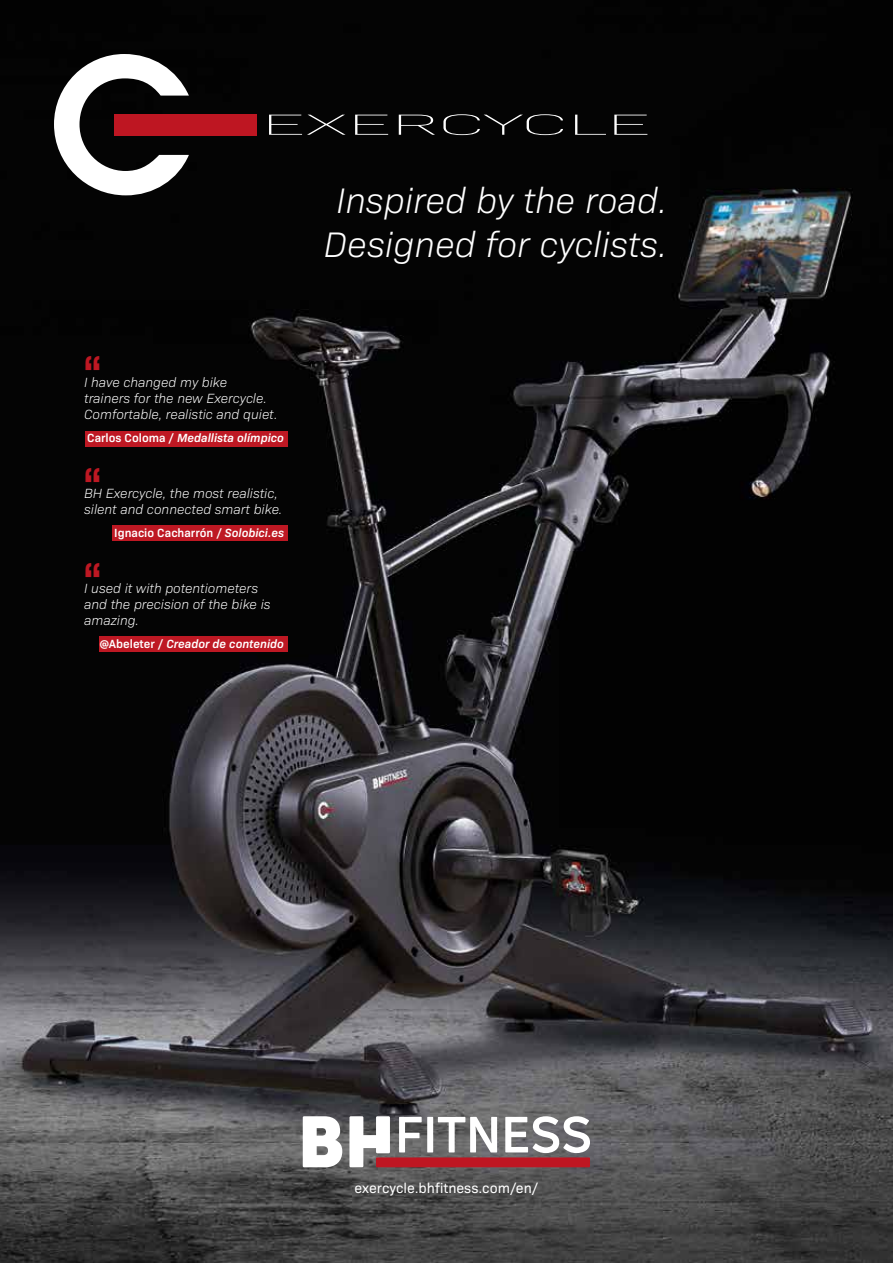
<style>
.page{position:relative;width:893px;height:1263px;background:#fff}
.page>*{position:absolute;margin:0;border:0;box-sizing:border-box;transform-origin:0 0}
.t1{font:800 37.5px "Bio Sans";color:#be1823;scale:.85 1}
.t2{font:italic 300 36px/43.2px "Bio Sans";color:#fff;text-align:center}
.t3{font:14.25px "Bio Sans";color:#fff}
.t4{font:italic 300 13.5px/16.2px "Bio Sans";color:#fff}
.t5{font:italic 600 12px "Bio Sans";color:#fff}
.t6{font:600 12px "Bio Sans";color:#fff}
.s1{font-style:normal}
.s2{font-style:italic}
</style>
<div class="page">
<img style="left:0;top:0;width:893px;height:1263px">
<svg style="left:269px;top:115px;width:77px;height:20px;background:#272727"></svg>
<svg style="left:355px;top:115px;width:33px;height:20px"></svg>
<svg style="left:399px;top:115px;width:36px;height:20px"></svg>
<svg style="left:443px;top:114px;width:120px;height:21px;background:#212121"></svg>
<svg style="left:575px;top:115px;width:31px;height:20px"></svg>
<svg style="left:614px;top:115px;width:33px;height:20px"></svg>
<svg style="left:54px;top:54px;width:135px;height:141px"></svg>
<div style="left:114px;top:114px;width:143px;height:22px;background:#be1622"></div>
<svg style="left:303px;top:1116px;width:39px;height:51px"></svg>
<svg style="left:349px;top:1116px;width:41px;height:51px"></svg>
<div style="left:376px;top:1157px;width:214px;height:10px;background:#be1622"></div>
<svg style="left:399px;top:1117px;width:23px;height:35px"></svg>
<div style="left:427px;top:1117px;width:6px;height:35px;background:#fff"></div>
<svg style="left:438px;top:1117px;width:59px;height:35px"></svg>
<svg style="left:505px;top:1116px;width:85px;height:37px"></svg>
<div style="left:99px;top:636px;width:188px;height:15px;background:#be1823"></div>
<div style="left:112px;top:525px;width:175px;height:16px;background:#be1823"></div>
<div style="left:85px;top:431px;width:202px;height:16px;background:#be1823"></div>
<h1 class="t1" style="left:84px;top:340px;width:21px">“</h1>
<p class="t4" style="left:84px;top:373px;width:195px">I have changed my bike<br>trainers for the new Exercycle.<br>Comfortable, realistic and quiet.</p>
<p class="t5" style="left:87px;top:429px;width:198px"><span class="s1">Carlos Coloma /</span> Medallista olímpico</p>
<h1 class="t1" style="left:84px;top:452px;width:21px">“</h1>
<p class="t4" style="left:84px;top:484px;width:200px">BH Exercycle, the most realistic, silent and connected smart bike.</p>
<p class="t6" style="left:114px;top:524px;width:171px">Ignacio Cacharrón / <span class="s2">Solobici.es</span></p>
<h1 class="t1" style="left:84px;top:546px;width:21px">“</h1>
<p class="t4" style="left:84px;top:579px;width:188px">I used it with potentiometers and the precision of the bike is amazing.</p>
<p class="t5" style="left:100px;top:635px;width:186px"><span class="s1">@Abeleter /</span> Creador de contenido</p>
<h2 class="t2" style="left:324px;top:177px;width:345px">Inspired by the road.<br>Designed for cyclists.</h2>
<p class="t3" style="left:354px;top:1177px;width:185px">exercycle.bhfitness.com/en/</p>
</div>
